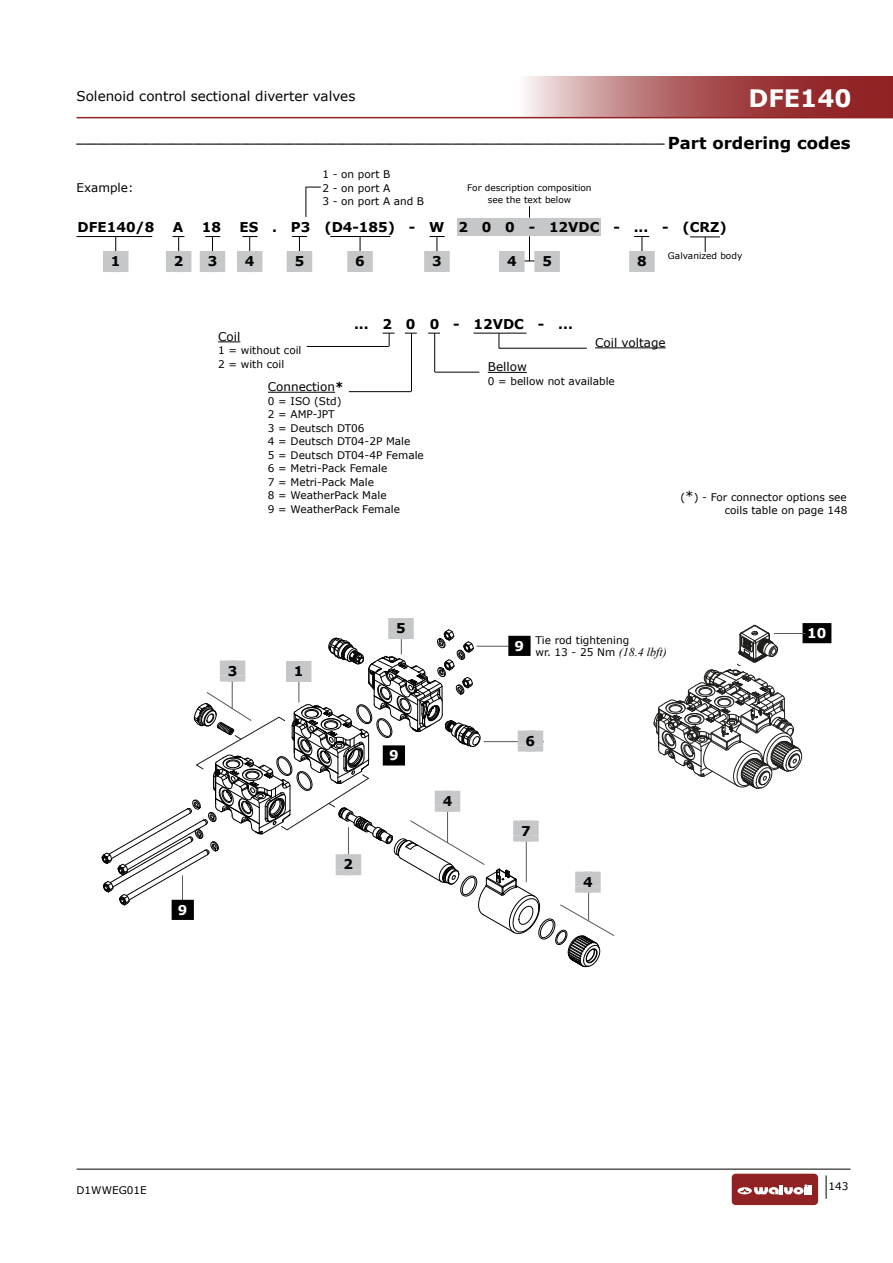
<style>
.page{position:relative;width:893px;height:1263px;background:#fff}
.page>*{position:absolute;margin:0;border:0;box-sizing:border-box;transform-origin:0 0}
.t1{font:700 24px "Verdana";color:#fff}
.t2{font:700 13.5px "Verdana";color:#000}
.t3{font:13.5px "Verdana";color:#000}
.t4{font:700 13.5px "Verdana";color:#fff}
.t5{font:12px "Verdana";color:#000}
.t6{font:10.5px/13.5px "Verdana";color:#000}
.t7{font:700 9.6px "Verdana";color:#000}
.t8{font:9px/12px "Verdana";color:#000;text-align:center}
.s1{font-size:16.5px}
.s2{font-weight:700}
.s3{font-size:13.5px}
.s4{font-family:"Times New Roman";font-style:italic;font-size:12px}
</style>
<div class="page">
<svg style="left:517px;top:77px;width:376px;height:40px;background:#b26567"></svg>
<hr style="left:77px;top:1169px;width:773px;height:1px;background:#000">
<svg style="left:826px;top:1175px;width:1px;height:24px"></svg>
<hr style="left:77px;top:117px;width:816px;height:1px;background:#912224">
<div style="left:732px;top:1174px;width:86px;height:31px;background:#912224;border-radius:4px"></div>
<svg style="left:737px;top:1184px;width:75px;height:10px"></svg>
<div style="left:458px;top:218px;width:143px;height:18px;background:#c6c7c8"></div>
<svg style="left:307px;top:187px;width:14px;height:1px"></svg>
<hr style="left:330px;top:236px;width:60px;height:1px;background:#000">
<svg style="left:430px;top:236px;width:15px;height:15px"></svg>
<svg style="left:292px;top:236px;width:15px;height:15px"></svg>
<hr style="left:306px;top:187px;width:1px;height:30px;background:#000">
<svg style="left:360px;top:237px;width:1px;height:14px"></svg>
<svg style="left:634px;top:236px;width:15px;height:15px"></svg>
<div style="left:424px;top:251px;width:26px;height:15px;background:#c6c7c8"></div>
<div style="left:424px;top:266px;width:26px;height:6px;background:#c6c7c8"></div>
<div style="left:287px;top:251px;width:25px;height:15px;background:#c6c7c8"></div>
<div style="left:287px;top:266px;width:25px;height:6px;background:#c6c7c8"></div>
<div style="left:347px;top:251px;width:26px;height:15px;background:#c6c7c8"></div>
<div style="left:347px;top:266px;width:26px;height:6px;background:#c6c7c8"></div>
<div style="left:629px;top:251px;width:26px;height:15px;background:#c6c7c8"></div>
<div style="left:629px;top:266px;width:26px;height:6px;background:#c6c7c8"></div>
<div style="left:237px;top:251px;width:25px;height:15px;background:#c6c7c8"></div>
<div style="left:237px;top:266px;width:25px;height:6px;background:#c6c7c8"></div>
<hr style="left:77px;top:236px;width:75px;height:1px;background:#000">
<svg style="left:115px;top:237px;width:1px;height:14px"></svg>
<div style="left:103px;top:251px;width:25px;height:15px;background:#c6c7c8"></div>
<div style="left:103px;top:266px;width:25px;height:6px;background:#c6c7c8"></div>
<svg style="left:242px;top:236px;width:16px;height:15px"></svg>
<svg style="left:205px;top:236px;width:15px;height:15px"></svg>
<svg style="left:172px;top:236px;width:12px;height:15px"></svg>
<div style="left:200px;top:251px;width:25px;height:15px;background:#c6c7c8"></div>
<div style="left:200px;top:266px;width:25px;height:6px;background:#c6c7c8"></div>
<div style="left:166px;top:251px;width:25px;height:15px;background:#c6c7c8"></div>
<div style="left:166px;top:266px;width:25px;height:6px;background:#c6c7c8"></div>
<svg style="left:705px;top:238px;width:1px;height:14px"></svg>
<hr style="left:690px;top:237px;width:30px;height:1px;background:#000">
<div style="left:803px;top:624px;width:28px;height:18px;background:#000"></div>
<div style="left:802px;top:623px;width:29px;height:20px;border:2px solid #000"></div>
<hr style="left:774px;top:633px;width:31px;height:1px;background:#58585a">
<div style="left:388px;top:618px;width:26px;height:15px;background:#c6c7c8"></div>
<svg style="left:654px;top:625px;width:148px;height:164px"></svg>
<svg style="left:102px;top:629px;width:512px;height:338px"></svg>
<div style="left:172px;top:900px;width:21px;height:19px;background:#000"></div>
<div style="left:172px;top:900px;width:22px;height:20px;border:2px solid #000"></div>
<hr style="left:488px;top:372px;width:39px;height:1px;background:#000">
<svg style="left:218px;top:341px;width:22px;height:1px"></svg>
<hr style="left:595px;top:347px;width:71px;height:1px;background:#000">
<hr style="left:268px;top:392px;width:67px;height:1px;background:#000">
<hr style="left:474px;top:333px;width:52px;height:1px;background:#000">
<svg style="left:383px;top:333px;width:11px;height:13px"></svg>
<hr style="left:411px;top:333px;width:1px;height:58px;background:#000">
<hr style="left:434px;top:333px;width:1px;height:39px;background:#000">
<svg style="left:499px;top:333px;width:1px;height:15px"></svg>
<hr style="left:307px;top:346px;width:82px;height:1px;background:#000">
<hr style="left:349px;top:391px;width:62px;height:1px;background:#000">
<hr style="left:435px;top:372px;width:44px;height:1px;background:#000">
<hr style="left:499px;top:348px;width:88px;height:1px;background:#000">
<svg style="left:529px;top:206px;width:1px;height:12px"></svg>
<svg style="left:525px;top:236px;width:9px;height:26px"></svg>
<div style="left:534px;top:251px;width:26px;height:15px;background:#c6c7c8"></div>
<div style="left:534px;top:266px;width:26px;height:6px;background:#c6c7c8"></div>
<div style="left:499px;top:251px;width:26px;height:15px;background:#c6c7c8"></div>
<div style="left:499px;top:266px;width:26px;height:6px;background:#c6c7c8"></div>
<p class="t3" style="left:77px;top:87px;width:280px">Solenoid control sectional diverter valves</p>
<h1 class="t1" style="left:748px;top:81px;width:105px">DFE140</h1>
<p class="t7" style="left:77px;top:133px;width:775px">______________________________________________________________________________________ <span class="s1">Part ordering codes</span></p>
<p class="t5" style="left:77px;top:180px;width:58px">Example:</p>
<p class="t6" style="left:322px;top:168px;width:103px">1 - on port B<br>2 - on port A<br>3 - on port A and B</p>
<p class="t8" style="left:467px;top:181px;width:126px">For description composition see the text below</p>
<p class="t2" style="left:78px;top:217px;width:78px">DFE140/8</p>
<p class="t2" style="left:173px;top:217px;width:12px">A</p>
<p class="t2" style="left:202px;top:217px;width:21px">18</p>
<p class="t2" style="left:240px;top:217px;width:489px">ES . P3 (D4-185) - W 2 0 0 - 12VDC - ... - (CRZ)</p>
<p class="t2" style="left:111px;top:252px;width:11px">1</p>
<p class="t2" style="left:174px;top:252px;width:11px">2</p>
<p class="t2" style="left:208px;top:252px;width:11px">3</p>
<p class="t2" style="left:245px;top:252px;width:11px">4</p>
<p class="t2" style="left:295px;top:251px;width:11px">5</p>
<p class="t2" style="left:355px;top:251px;width:11px">6</p>
<p class="t2" style="left:432px;top:251px;width:11px">3</p>
<p class="t2" style="left:637px;top:251px;width:11px">8</p>
<p class="t8" style="left:668px;top:250px;width:76px">Galvanized body</p>
<p class="t2" style="left:507px;top:251px;width:11px">4</p>
<p class="t2" style="left:542px;top:251px;width:11px">5</p>
<p class="t2" style="left:354px;top:314px;width:220px">... 2 0 0 - 12VDC - ...</p>
<p class="t5" style="left:218px;top:328px;width:24px">Coil</p>
<p class="t6" style="left:218px;top:344px;width:85px">1 = without coil<br>2 = with coil</p>
<p class="t5" style="left:268px;top:379px;width:77px">Connection<span class="s2">*</span></p>
<p class="t6" style="left:268px;top:394px;width:157px">0 = ISO (Std)<br>2 = AMP-JPT<br>3 = Deutsch DT06<br>4 = Deutsch DT04-2P Male<br>5 = Deutsch DT04-4P Female<br>6 = Metri-Pack Female<br>7 = Metri-Pack Male<br>8 = WeatherPack Male<br>9 = WeatherPack Female</p>
<p class="t5" style="left:595px;top:334px;width:72px">Coil voltage</p>
<p class="t5" style="left:488px;top:359px;width:41px">Bellow</p>
<p class="t6" style="left:488px;top:374px;width:128px">0 = bellow not available</p>
<p class="t6" style="left:680px;top:490px;width:169px;text-align:right">(<span class="s3">*</span>) - For connector options see coils table on page 148</p>
<p class="t2" style="left:228px;top:661px;width:11px">3</p>
<p class="t4" style="left:178px;top:900px;width:11px">9</p>
<p class="t2" style="left:294px;top:661px;width:11px">1</p>
<p class="t2" style="left:396px;top:618px;width:11px">5</p>
<p class="t4" style="left:389px;top:746px;width:11px">9</p>
<p class="t2" style="left:344px;top:855px;width:11px">2</p>
<p class="t2" style="left:443px;top:791px;width:11px">4</p>
<p class="t4" style="left:515px;top:636px;width:11px">9</p>
<p class="t6" style="left:535px;top:634px;width:133px;line-height:12px">Tie rod tightening<br>wr. 13 - 25 Nm <span class="s4">(18.4 lbft)</span></p>
<p class="t2" style="left:526px;top:731px;width:11px">6</p>
<p class="t2" style="left:521px;top:821px;width:11px">7</p>
<p class="t2" style="left:583px;top:872px;width:11px">4</p>
<p class="t4" style="left:807px;top:623px;width:21px">10</p>
<p class="t6" style="left:77px;top:1184px;width:72px">D1WWEG01E</p>
<p class="t6" style="left:828px;top:1179px;width:22px">143</p>
</div>
